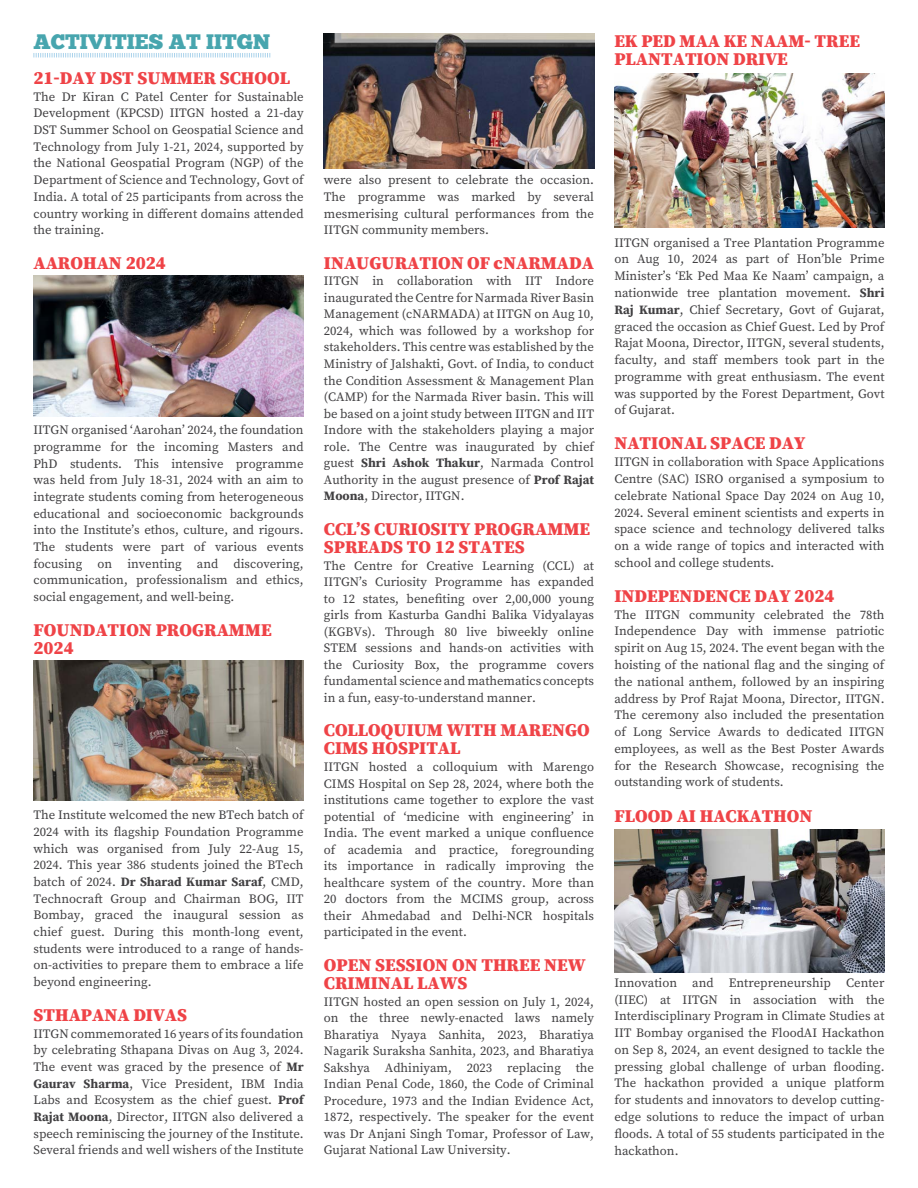
<style>
.page{position:relative;width:918px;height:1188px;background:#fff}
.page>*{position:absolute;margin:0;border:0;box-sizing:border-box;transform-origin:0 0}
.t1{font:21px "Chunk Five";color:#47a5ae}
.t2{font:900 18px/18px "Source Serif Pro";color:#ef4347}
.t3{font:12.75px/16.5px "Source Serif Pro";color:#414042;text-align:justify}
.s1{font-weight:700}
</style>
<div class="page">
<svg style="left:33px;top:53px;width:237px;height:4px"></svg>
<img style="left:33px;top:276px;width:271px;height:140px">
<img style="left:33px;top:660px;width:271px;height:141px">
<img style="left:324px;top:33px;width:270px;height:135px">
<img style="left:614px;top:829px;width:271px;height:144px">
<img style="left:614px;top:73px;width:271px;height:155px">
<h1 class="t1" style="left:33px;top:29px;width:238px">ACTIVITIES AT IITGN</h1>
<h2 class="t2" style="left:33px;top:69px;width:258px">21-DAY DST SUMMER SCHOOL</h2>
<p class="t3" style="left:33px;top:88px;width:272px">The Dr Kiran C Patel Center for Sustainable Development (KPCSD) IITGN hosted a 21-day DST Summer School on Geospatial Science and Technology from July 1-21, 2024, supported by the National Geospatial Program (NGP) of the Department of Science and Technology, Govt of India. A total of 25 participants from across the country working in different domains attended the training.</p>
<h2 class="t2" style="left:33px;top:254px;width:134px">AAROHAN 2024</h2>
<p class="t3" style="left:33px;top:422px;width:272px">IITGN organised ‘Aarohan’ 2024, the foundation programme for the incoming Masters and PhD students. This intensive programme was held from July 18-31, 2024 with an aim to integrate students coming from heterogeneous educational and socioeconomic backgrounds into the Institute’s ethos, culture, and rigours.<br>The students were part of various events focusing on inventing and discovering, communication, professionalism and ethics, social engagement, and well-being.</p>
<h2 class="t2" style="left:33px;top:620px;width:240px">FOUNDATION PROGRAMME<br>2024</h2>
<p class="t3" style="left:33px;top:807px;width:272px">The Institute welcomed the new BTech batch of 2024 with its flagship Foundation Programme which was organised from July 22-Aug 15, 2024. This year 386 students joined the BTech batch of 2024. <span class="s1">Dr Sharad Kumar Saraf</span>, CMD, Technocraft Group and Chairman BOG, IIT Bombay, graced the inaugural session as chief guest. During this month-long event, students were introduced to a range of hands&shy;on-activities to prepare them to embrace a life beyond engineering.</p>
<h2 class="t2" style="left:33px;top:1006px;width:155px">STHAPANA DIVAS</h2>
<p class="t3" style="left:33px;top:1025px;width:272px">IITGN commemorated 16 years of its foundation by celebrating Sthapana Divas on Aug 3, 2024.<br>The event was graced by the presence of <span class="s1">Mr Gaurav Sharma</span>, Vice President, IBM India Labs and Ecosystem as the chief guest. <span class="s1">Prof Rajat Moona</span>, Director, IITGN also delivered a speech reminiscing the journey of the Institute.<br>Several friends and well wishers of the Institute</p>
<p class="t3" style="left:324px;top:172px;width:272px">were also present to celebrate the occasion.<br>The programme was marked by several mesmerising cultural performances from the IITGN community members.</p>
<h2 class="t2" style="left:324px;top:253px;width:272px">INAUGURATION OF cNARMADA</h2>
<p class="t3" style="left:324px;top:273px;width:272px">IITGN in collaboration with IIT Indore inaugurated the Centre for Narmada River Basin Management (cNARMADA) at IITGN on Aug 10, 2024, which was followed by a workshop for stakeholders. This centre was established by the Ministry of Jalshakti, Govt. of India, to conduct the Condition Assessment &amp; Management Plan (CAMP) for the Narmada River basin. This will be based on a joint study between IITGN and IIT Indore with the stakeholders playing a major role. The Centre was inaugurated by chief guest <span class="s1">Shri Ashok Thakur</span>, Narmada Control Authority in the august presence of <span class="s1">Prof Rajat Moona</span>, Director, IITGN.</p>
<h2 class="t2" style="left:324px;top:519px;width:268px">CCL’S CURIOSITY PROGRAMME<br>SPREADS TO 12 STATES</h2>
<p class="t3" style="left:324px;top:557px;width:272px">The Centre for Creative Learning (CCL) at IITGN’s Curiosity Programme has expanded to 12 states, benefiting over 2,00,000 young girls from Kasturba Gandhi Balika Vidyalayas (KGBVs). Through 80 live biweekly online STEM sessions and hands-on activities with the Curiosity Box, the programme covers fundamental science and mathematics concepts in a fun, easy-to-understand manner.</p>
<h2 class="t2" style="left:324px;top:721px;width:267px">COLLOQUIUM WITH MARENGO<br>CIMS HOSPITAL</h2>
<p class="t3" style="left:324px;top:759px;width:272px">IITGN hosted a colloquium with Marengo CIMS Hospital on Sep 28, 2024, where both the institutions came together to explore the vast potential of ‘medicine with engineering’ in India. The event marked a unique confluence of academia and practice, foregrounding its importance in radically improving the healthcare system of the country. More than 20 doctors from the MCIMS group, across their Ahmedabad and Delhi-NCR hospitals participated in the event.</p>
<h2 class="t2" style="left:324px;top:956px;width:263px">OPEN SESSION ON THREE NEW<br>CRIMINAL LAWS</h2>
<p class="t3" style="left:324px;top:993px;width:272px">IITGN hosted an open session on July 1, 2024, on the three newly-enacted laws namely Bharatiya Nyaya Sanhita, 2023, Bharatiya Nagarik Suraksha Sanhita, 2023, and Bharatiya Sakshya Adhiniyam, 2023 replacing the Indian Penal Code, 1860, the Code of Criminal Procedure, 1973 and the Indian Evidence Act, 1872, respectively. The speaker for the event was Dr Anjani Singh Tomar, Professor of Law, Gujarat National Law University.</p>
<h2 class="t2" style="left:614px;top:31px;width:247px">EK PED MAA KE NAAM- TREE<br>PLANTATION DRIVE</h2>
<p class="t3" style="left:614px;top:234px;width:272px">IITGN organised a Tree Plantation Programme on Aug 10, 2024 as part of Hon’ble Prime Minister’s ‘Ek Ped Maa Ke Naam’ campaign, a nationwide tree plantation movement. <span class="s1">Shri Raj Kumar</span>, Chief Secretary, Govt of Gujarat, graced the occasion as Chief Guest. Led by Prof Rajat Moona, Director, IITGN, several students, faculty, and staff members took part in the programme with great enthusiasm. The event was supported by the Forest Department, Govt of Gujarat.</p>
<h2 class="t2" style="left:614px;top:434px;width:192px">NATIONAL SPACE DAY</h2>
<p class="t3" style="left:614px;top:454px;width:272px">IITGN in collaboration with Space Applications Centre (SAC) ISRO organised a symposium to celebrate National Space Day 2024 on Aug 10, 2024. Several eminent scientists and experts in space science and technology delivered talks on a wide range of topics and interacted with school and college students.</p>
<h2 class="t2" style="left:614px;top:586px;width:222px">INDEPENDENCE DAY 2024</h2>
<p class="t3" style="left:614px;top:606px;width:272px">The IITGN community celebrated the 78th Independence Day with immense patriotic spirit on Aug 15, 2024. The event began with the hoisting of the national flag and the singing of the national anthem, followed by an inspiring address by Prof Rajat Moona, Director, IITGN.<br>The ceremony also included the presentation of Long Service Awards to dedicated IITGN employees, as well as the Best Poster Awards for the Research Showcase, recognising the outstanding work of students.</p>
<h2 class="t2" style="left:614px;top:806px;width:200px">FLOOD AI HACKATHON</h2>
<p class="t3" style="left:614px;top:974px;width:272px">Innovation and Entrepreneurship Center (IIEC) at IITGN in association with the Interdisciplinary Program in Climate Studies at IIT Bombay organised the FloodAI Hackathon on Sep 8, 2024, an event designed to tackle the pressing global challenge of urban flooding.<br>The hackathon provided a unique platform for students and innovators to develop cutting&shy;edge solutions to reduce the impact of urban floods. A total of 55 students participated in the hackathon.</p>
</div>
